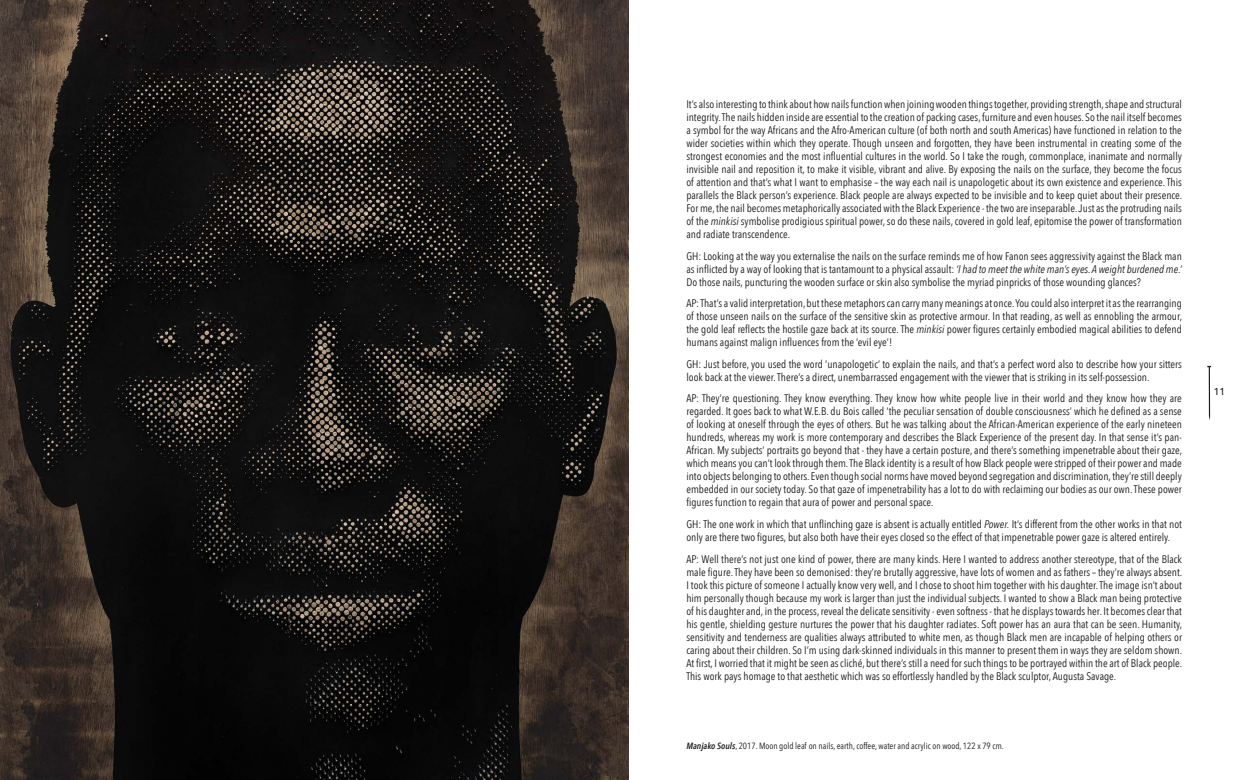
<style>
.page{position:relative;width:1248px;height:780px;background:#fff}
.page>*{position:absolute;margin:0;border:0;box-sizing:border-box;transform-origin:0 0}
.t1{font:11px/13px "Avenir Next Condensed";color:#1d1d1b;text-align:justify}
.t2{font:500 10px "Avenir";color:#1d1d1b}
.t3{font:9px "Avenir Next Condensed";color:#1d1d1b}
.s1{font-style:italic}
.s2{font-weight:600;font-style:italic}
</style>
<div class="page">
<img style="left:0;top:0;width:628px;height:780px">
<svg style="left:1207px;top:366px;width:3px;height:54px"></svg>
<p class="t1" style="left:686px;top:97px;width:497px">It’s also interesting to think about how nails function when joining wooden things together, providing strength, shape and structural integrity. The nails hidden inside are essential to the creation of packing cases, furniture and even houses. So the nail itself becomes a symbol for the way Africans and the Afro-American culture (of both north and south Americas) have functioned in relation to the wider societies within which they operate. Though unseen and forgotten, they have been instrumental in creating some of the strongest economies and the most influential cultures in the world. So I take the rough, commonplace, inanimate and normally invisible nail and reposition it, to make it visible, vibrant and alive. By exposing the nails on the surface, they become the focus of attention and that’s what I want to emphasise – the way each nail is unapologetic about its own existence and experience. This parallels the Black person’s experience. Black people are always expected to be invisible and to keep quiet about their presence.<br>For me, the nail becomes metaphorically associated with the Black Experience - the two are inseparable. Just as the protruding nails of the <span class="s1">minkisi</span> symbolise prodigious spiritual power, so do these nails, covered in gold leaf, epitomise the power of transformation and radiate transcendence.</p>
<p class="t1" style="left:686px;top:249px;width:497px">GH: Looking at the way you externalise the nails on the surface reminds me of how Fanon sees aggressivity against the Black man as inflicted by a way of looking that is tantamount to a physical assault: <span class="s1">‘I had to meet the white man’s eyes. A weight burdened me.’ </span>Do those nails, puncturing the wooden surface or skin also symbolise the myriad pinpricks of those wounding glances?</p>
<p class="t1" style="left:686px;top:296px;width:497px">AP: That’s a valid interpretation, but these metaphors can carry many meanings at once. You could also interpret it as the rearranging of those unseen nails on the surface of the sensitive skin as protective armour. In that reading, as well as ennobling the armour, the gold leaf reflects the hostile gaze back at its source. The <span class="s1">minkisi</span> power figures certainly embodied magical abilities to defend humans against malign influences from the ‘evil eye’!</p>
<p class="t1" style="left:686px;top:357px;width:497px">GH: Just before, you used the word ‘unapologetic’ to explain the nails, and that’s a perfect word also to describe how your sitters look back at the viewer. There’s a direct, unembarrassed engagement with the viewer that is striking in its self-possession.</p>
<p class="t1" style="left:686px;top:391px;width:497px">AP: They’re questioning. They know everything. They know how white people live in their world and they know how they are regarded. It goes back to what W.E.B. du Bois called ‘the peculiar sensation of double consciousness’ which he defined as a sense of looking at oneself through the eyes of others. But he was talking about the African-American experience of the early nineteen hundreds, whereas my work is more contemporary and describes the Black Experience of the present day. In that sense it’s pan-African. My subjects’ portraits go beyond that - they have a certain posture, and there’s something impenetrable about their gaze, which means you can’t look through them. The Black identity is a result of how Black people were stripped of their power and made into objects belonging to others. Even though social norms have moved beyond segregation and discrimination, they’re still deeply embedded in our society today. So that gaze of impenetrability has a lot to do with reclaiming our bodies as our own. These power figures function to regain that aura of power and personal space.</p>
<p class="t1" style="left:686px;top:517px;width:497px">GH: The one work in which that unflinching gaze is absent is actually entitled <span class="s1">Power.</span> It’s different from the other works in that not only are there two figures, but also both have their eyes closed so the effect of that impenetrable power gaze is altered entirely.</p>
<p class="t1" style="left:686px;top:551px;width:497px">AP: Well there’s not just one kind of power, there are many kinds. Here I wanted to address another stereotype, that of the Black male figure. They have been so demonised: they’re brutally aggressive, have lots of women and as fathers – they’re always absent.<br>I took this picture of someone I actually know very well, and I chose to shoot him together with his daughter. The image isn’t about him personally though because my work is larger than just the individual subjects. I wanted to show a Black man being protective of his daughter and, in the process, reveal the delicate sensitivity - even softness - that he displays towards her. It becomes clear that his gentle, shielding gesture nurtures the power that his daughter radiates. Soft power has an aura that can be seen. Humanity, sensitivity and tenderness are qualities always attributed to white men, as though Black men are incapable of helping others or caring about their children. So I’m using dark-skinned individuals in this manner to present them in ways they are seldom shown.<br>At first, I worried that it might be seen as cliché, but there’s still a need for such things to be portrayed within the art of Black people.<br>This work pays homage to that aesthetic which was so effortlessly handled by the Black sculptor, Augusta Savage.</p>
<p class="t3" style="left:686px;top:738px;width:319px"><span class="s2">Manjako Souls</span>, 2017. Moon gold leaf on nails, earth, coffee, water and acrylic on wood, 122 x 79 cm.</p>
<p class="t2" style="left:1213px;top:383px;width:13px">11</p>
</div>
